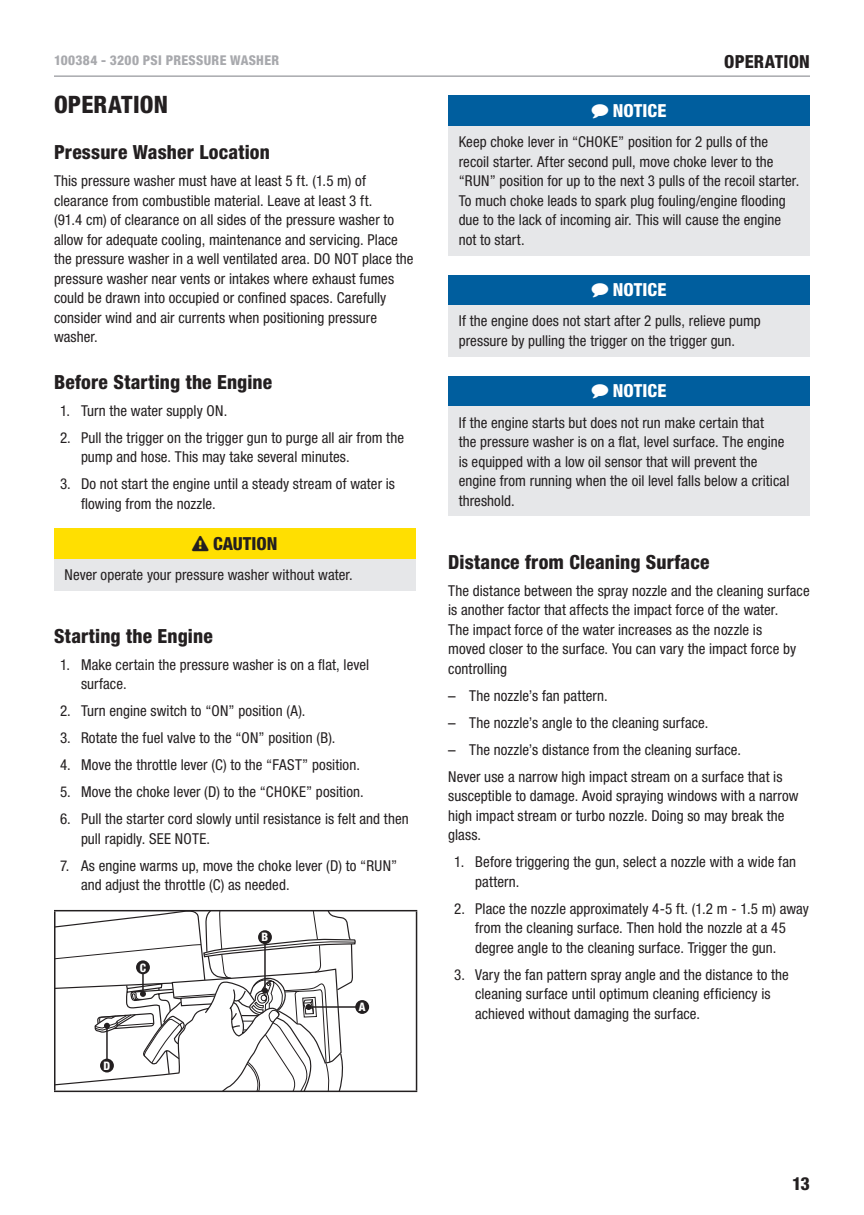
<style>
.page{position:relative;width:864px;height:1215px;background:#fff}
.page>*{position:absolute;margin:0;border:0;box-sizing:border-box;transform-origin:0 0}
.t1{font:800 condensed 24px "Helvetica Neue LT Std";letter-spacing:.01em;color:#231f20}
.t2{font:800 condensed 19.5px "Helvetica Neue LT Std";letter-spacing:.01em;color:#231f20}
.t3{font:800 condensed 18px "Helvetica Neue LT Std";color:#231f20}
.t4{font:800 condensed 18px "Helvetica Neue LT Std";letter-spacing:.005em;color:#fff}
.t5{font:condensed 15px/19.5px "Helvetica Neue LT Std";letter-spacing:.005em;color:#231f20}
.t6{font:800 condensed 13.5px "Helvetica Neue LT Std";letter-spacing:.025em;color:#a8a9ad}
.t7{font:800 condensed 11.7px "Helvetica Neue LT Std";color:#fff}
.s1{font-stretch:normal}
</style>
<div class="page">
<hr style="left:54px;top:75px;width:756px;height:2px;background:#a8a9ad">
<div style="left:448px;top:96px;width:362px;height:30px;background:#005e9e"></div>
<div style="left:448px;top:126px;width:362px;height:129px;background:#e6e7e9"></div>
<div style="left:448px;top:275px;width:362px;height:30px;background:#005e9e"></div>
<div style="left:448px;top:305px;width:362px;height:51px;background:#e6e7e9"></div>
<div style="left:448px;top:376px;width:362px;height:30px;background:#005e9e"></div>
<div style="left:448px;top:406px;width:362px;height:110px;background:#e6e7e9"></div>
<div style="left:54px;top:528px;width:362px;height:31px;background:#ffdf01"></div>
<div style="left:54px;top:559px;width:362px;height:31px;background:#e6e7e9"></div>
<hr style="left:54px;top:910px;width:363px;height:1px;background:#231f20">
<hr style="left:54px;top:911px;width:2px;height:180px;background:#231f20">
<hr style="left:416px;top:911px;width:1px;height:180px;background:#231f20">
<hr style="left:54px;top:1091px;width:363px;height:1px;background:#231f20">
<svg style="left:56px;top:911px;width:300px;height:180px"></svg>
<div style="left:100px;top:1059px;width:14px;height:13px;background:#231f20;border-radius:50%"></div>
<div style="left:136px;top:960px;width:14px;height:14px;background:#231f20;border-radius:50%"></div>
<div style="left:258px;top:930px;width:14px;height:14px;background:#231f20;border-radius:50%"></div>
<div style="left:355px;top:1000px;width:14px;height:14px;background:#231f20;border-radius:50%"></div>
<p class="t6" style="left:54px;top:52px;width:227px">100384 - 3200 PSI PRESSURE WASHER</p>
<p class="t3" style="left:724px;top:50px;width:87px">OPERATION</p>
<h1 class="t1" style="left:54px;top:89px;width:116px">OPERATION</h1>
<h2 class="t2" style="left:54px;top:140px;width:218px">Pressure Washer Location</h2>
<p class="t5" style="left:54px;top:171px;width:361px">This pressure washer must have at least 5 ft. (1.5 m) of clearance from combustible material. Leave at least 3 ft.<br>(91.4 cm) of clearance on all sides of the pressure washer to allow for adequate cooling, maintenance and servicing. Place the pressure washer in a well ventilated area. DO NOT place the pressure washer near vents or intakes where exhaust fumes could be drawn into occupied or confined spaces. Carefully consider wind and air currents when positioning pressure washer.</p>
<h2 class="t2" style="left:54px;top:370px;width:220px">Before Starting the Engine</h2>
<p class="t5" style="left:60px;top:401px;width:169px">1. Turn the water supply ON.</p>
<p class="t5" style="left:81px;top:428px;width:325px;text-indent:-21px">2. Pull the trigger on the trigger gun to purge all air from the pump and hose. This may take several minutes.</p>
<p class="t5" style="left:81px;top:474px;width:316px;text-indent:-21px">3. Do not start the engine until a steady stream of water is flowing from the nozzle.</p>
<p class="t3" style="left:213px;top:532px;width:66px">CAUTION</p>
<p class="t5" style="left:64px;top:565px;width:290px">Never operate your pressure washer without water.</p>
<h2 class="t2" style="left:54px;top:624px;width:160px">Starting the Engine</h2>
<p class="t5" style="left:81px;top:655px;width:290px;text-indent:-21px">1. Make certain the pressure washer is on a flat, level surface.</p>
<p class="t5" style="left:60px;top:701px;width:247px">2. Turn engine switch to “ON” position (A).</p>
<p class="t5" style="left:60px;top:728px;width:277px">3. Rotate the fuel valve to the “ON” position (B).</p>
<p class="t5" style="left:60px;top:755px;width:301px">4. Move the throttle lever (C) to the “FAST” position.</p>
<p class="t5" style="left:60px;top:782px;width:305px">5. Move the choke lever (D) to the “CHOKE” position.</p>
<p class="t5" style="left:81px;top:809px;width:329px;text-indent:-21px">6. Pull the starter cord slowly until resistance is felt and then pull rapidly. SEE NOTE.</p>
<p class="t5" style="left:81px;top:856px;width:318px;text-indent:-21px">7. As engine warms up, move the choke lever (D) to “RUN” and adjust the throttle (C) as needed.</p>
<p class="t7" style="left:140px;top:960px;width:8px">C</p>
<p class="t7" style="left:104px;top:1058px;width:8px">D</p>
<p class="t7" style="left:262px;top:930px;width:8px">B</p>
<p class="t7" style="left:359px;top:1000px;width:8px">A</p>
<p class="t4" style="left:613px;top:100px;width:55px">NOTICE</p>
<p class="t5" style="left:459px;top:132px;width:342px">Keep choke lever in “CHOKE” position for 2 pulls of the recoil starter. After second pull, move choke lever to the “RUN” position for up to the next 3 pulls of the recoil starter.<br>To much choke leads to spark plug fouling/engine flooding due to the lack of incoming air. This will cause the engine not to start.</p>
<p class="t4" style="left:613px;top:279px;width:55px">NOTICE</p>
<p class="t5" style="left:459px;top:311px;width:304px">If the engine does not start after 2 pulls, relieve pump pressure by pulling the trigger on the trigger gun.</p>
<p class="t4" style="left:613px;top:380px;width:55px">NOTICE</p>
<p class="t5" style="left:459px;top:412px;width:332px">If the engine starts but does not run make certain that<br>the pressure washer is on a flat, level surface. The engine is equipped with a low oil sensor that will prevent the engine from running when the oil level falls below a critical threshold.</p>
<h2 class="t2" style="left:448px;top:550px;width:263px">Distance from Cleaning Surface</h2>
<p class="t5" style="left:448px;top:580px;width:363px">The distance between the spray nozzle and the cleaning surface is another factor that affects the impact force of the water.<br>The impact force of the water increases as the nozzle is<br>moved closer to the surface. You can vary the impact force by controlling</p>
<p class="t5" style="left:448px;top:685px;width:161px"><span class="s1">–</span> The nozzle’s fan pattern.</p>
<p class="t5" style="left:448px;top:712px;width:262px"><span class="s1">–</span> The nozzle’s angle to the cleaning surface.</p>
<p class="t5" style="left:448px;top:736px;width:336px;line-height:27px"><span class="s1">–</span> The nozzle’s distance from the cleaning surface.<br>Never use a narrow high impact stream on a surface that is</p>
<p class="t5" style="left:448px;top:786px;width:352px">susceptible to damage. Avoid spraying windows with a narrow high impact stream or turbo nozzle. Doing so may break the glass.</p>
<p class="t5" style="left:475px;top:852px;width:322px;text-indent:-21px">1. Before triggering the gun, select a nozzle with a wide fan pattern.</p>
<p class="t5" style="left:475px;top:898px;width:335px;text-indent:-21px">2. Place the nozzle approximately 4-5 ft. (1.2 m - 1.5 m) away from the cleaning surface. Then hold the nozzle at a 45 degree angle to the cleaning surface. Trigger the gun.</p>
<p class="t5" style="left:475px;top:964px;width:315px;text-indent:-21px">3. Vary the fan pattern spray angle and the distance to the cleaning surface until optimum cleaning efficiency is achieved without damaging the surface.</p>
<p class="t3" style="left:792px;top:1172px;width:19px">13</p>
</div>
